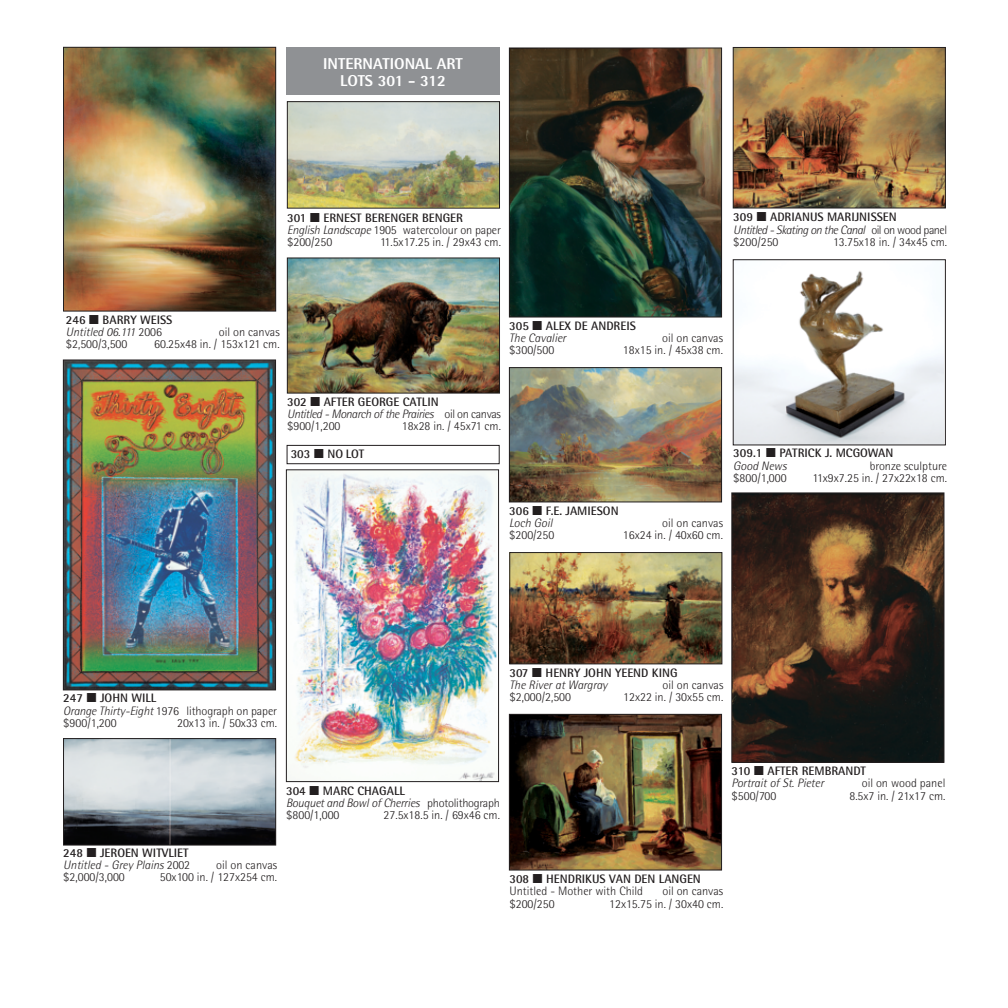
<style>
.page{position:relative;width:1008px;height:1008px;background:#fff}
.page>*{position:absolute;margin:0;border:0;box-sizing:border-box;transform-origin:0 0}
.t1{font:800 15.75px/17.5px "Rotis Semi Sans";color:#fff;text-align:center}
.t2{font:300 12.25px/12.2px "Rotis Semi Sans";color:#231f20}
.t3{font:700 12.25px "Rotis Semi Sans";color:#231f20}
.t4{font:italic 300 12.25px/12.2px "Rotis Semi Sans";color:#231f20}
.t5{font:italic 300 12.25px/12.2px "Rotis Semi Sans";letter-spacing:-.03em;color:#231f20}
.t6{font:italic 300 12.25px/12.2px "Rotis Semi Sans";letter-spacing:-.04em;color:#231f20}
.s1{font-weight:700}
.s2{font-style:italic}
.s3{font-weight:700;font-style:normal}
.s4{font-style:normal}
</style>
<div class="page">
<img style="left:65px;top:49px;width:209px;height:260px">
<div style="left:63px;top:47px;width:213px;height:264px;border:1px solid #231f20"></div>
<img style="left:65px;top:362px;width:209px;height:326px">
<div style="left:63px;top:360px;width:213px;height:330px;border:1px solid #231f20"></div>
<img style="left:65px;top:740px;width:209px;height:103px">
<div style="left:63px;top:738px;width:213px;height:107px;border:1px solid #231f20"></div>
<img style="left:289px;top:103px;width:209px;height:103px">
<div style="left:287px;top:101px;width:213px;height:107px;border:1px solid #231f20"></div>
<img style="left:289px;top:260px;width:209px;height:131px">
<div style="left:287px;top:258px;width:213px;height:135px;border:1px solid #231f20"></div>
<div style="left:286px;top:48px;width:214px;height:47px;background:#8f9194"></div>
<img style="left:288px;top:472px;width:209px;height:308px">
<div style="left:286px;top:470px;width:213px;height:312px;border:1px solid #231f20"></div>
<img style="left:511px;top:50px;width:209px;height:265px">
<div style="left:509px;top:48px;width:213px;height:269px;border:1px solid #231f20"></div>
<img style="left:511px;top:369px;width:209px;height:131px">
<div style="left:509px;top:367px;width:213px;height:135px;border:1px solid #231f20"></div>
<img style="left:512px;top:554px;width:208px;height:108px">
<div style="left:510px;top:552px;width:212px;height:112px;border:1px solid #231f20"></div>
<img style="left:511px;top:716px;width:209px;height:152px">
<div style="left:509px;top:714px;width:213px;height:156px;border:1px solid #231f20"></div>
<img style="left:735px;top:49px;width:209px;height:157px">
<div style="left:733px;top:47px;width:213px;height:161px;border:1px solid #231f20"></div>
<img style="left:734px;top:495px;width:208px;height:266px">
<div style="left:732px;top:493px;width:212px;height:270px;border:1px solid #231f20"></div>
<img style="left:735px;top:271px;width:209px;height:172px">
<div style="left:733px;top:260px;width:213px;height:185px;border:1px solid #231f20"></div>
<div style="left:287px;top:445px;width:212px;height:19px;border:1px solid #231f20"></div>
<p class="t1" style="left:323px;top:56px;width:141px">INTERNATIONAL ART<br>LOTS 301 - 312</p>
<p class="t2" style="left:287px;top:213px;width:215px;text-indent:36px"><span class="s1">ERNEST BERENGER BENGER<br></span><span class="s2">English Landscape</span> 1905 watercolour on paper $200/250</p>
<p class="t3" style="left:287px;top:213px;width:21px">301</p>
<p class="t2" style="left:380px;top:237px;width:122px">11.5x17.25 in. / 29x43 cm.</p>
<p class="t6" style="left:733px;top:212px;width:215px;text-indent:37px"><span class="s3">ADRIANUS MARIJNISSEN<br></span>Untitled - Skating on the Canal <span class="s4">oil on wood panel $200/250</span></p>
<p class="t3" style="left:733px;top:213px;width:21px">309</p>
<p class="t2" style="left:833px;top:237px;width:116px">13.75x18 in. / 34x45 cm.</p>
<p class="t4" style="left:66px;top:315px;width:108px;text-indent:37px"><span class="s3">BARRY WEISS<br></span>Untitled 06.111 <span class="s4">2006</span></p>
<p class="t3" style="left:66px;top:315px;width:21px">246</p>
<p class="t2" style="left:219px;top:327px;width:62px">oil on canvas</p>
<p class="t2" style="left:66px;top:339px;width:63px">$2,500/3,500</p>
<p class="t2" style="left:154px;top:339px;width:127px">60.25x48 in. / 153x121 cm.</p>
<p class="t3" style="left:509px;top:322px;width:21px">305</p>
<p class="t3" style="left:546px;top:322px;width:91px">ALEX DE ANDREIS</p>
<p class="t4" style="left:509px;top:333px;width:58px">The Cavalier</p>
<p class="t2" style="left:662px;top:333px;width:62px">oil on canvas</p>
<p class="t2" style="left:509px;top:345px;width:47px">$300/500</p>
<p class="t2" style="left:623px;top:345px;width:102px">18x15 in. / 45x38 cm.</p>
<p class="t5" style="left:287px;top:397px;width:215px;text-indent:37px"><span class="s3">AFTER GEORGE CATLIN<br></span>Untitled - Monarch of the Prairies <span class="s4">oil on canvas $900/1,200</span></p>
<p class="t3" style="left:287px;top:397px;width:21px">302</p>
<p class="t2" style="left:402px;top:421px;width:101px">18x28 in. / 45x71 cm.</p>
<p class="t3" style="left:291px;top:450px;width:21px">303</p>
<p class="t3" style="left:327px;top:450px;width:38px">NO LOT</p>
<p class="t3" style="left:509px;top:506px;width:21px">306</p>
<p class="t3" style="left:546px;top:506px;width:74px">F.E. JAMIESON</p>
<p class="t4" style="left:509px;top:518px;width:45px">Loch Goil</p>
<p class="t2" style="left:662px;top:518px;width:62px">oil on canvas</p>
<p class="t2" style="left:509px;top:530px;width:47px">$200/250</p>
<p class="t2" style="left:623px;top:530px;width:102px">16x24 in. / 40x60 cm.</p>
<p class="t3" style="left:733px;top:449px;width:31px">309.1</p>
<p class="t3" style="left:779px;top:449px;width:115px">PATRICK J. MCGOWAN</p>
<p class="t4" style="left:733px;top:461px;width:55px">Good News</p>
<p class="t2" style="left:870px;top:461px;width:79px">bronze sculpture</p>
<p class="t2" style="left:733px;top:473px;width:55px">$800/1,000</p>
<p class="t2" style="left:812px;top:473px;width:136px">11x9x7.25 in. / 27x22x18 cm.</p>
<p class="t2" style="left:63px;top:693px;width:215px;text-indent:37px"><span class="s1">JOHN WILL<br></span><span class="s2">Orange Thirty-Eight</span> 1976 lithograph on paper $900/1,200</p>
<p class="t3" style="left:63px;top:694px;width:21px">247</p>
<p class="t2" style="left:177px;top:718px;width:102px">20x13 in. / 50x33 cm.</p>
<p class="t3" style="left:510px;top:668px;width:21px">307</p>
<p class="t3" style="left:546px;top:668px;width:133px">HENRY JOHN YEEND KING</p>
<p class="t4" style="left:510px;top:680px;width:100px">The River at Wargray</p>
<p class="t2" style="left:662px;top:680px;width:62px">oil on canvas</p>
<p class="t2" style="left:510px;top:692px;width:63px">$2,000/2,500</p>
<p class="t2" style="left:623px;top:692px;width:102px">12x22 in. / 30x55 cm.</p>
<p class="t2" style="left:286px;top:786px;width:215px;text-indent:37px"><span class="s1">MARC CHAGALL<br></span><span class="s2">Bouquet and Bowl of Cherries</span> photolithograph $800/1,000</p>
<p class="t3" style="left:286px;top:786px;width:21px">304</p>
<p class="t2" style="left:384px;top:810px;width:118px">27.5x18.5 in. / 69x46 cm.</p>
<p class="t3" style="left:732px;top:767px;width:20px">310</p>
<p class="t3" style="left:767px;top:767px;width:100px">AFTER REMBRANDT</p>
<p class="t4" style="left:732px;top:778px;width:94px">Portrait of St. Pieter</p>
<p class="t2" style="left:862px;top:778px;width:85px">oil on wood panel</p>
<p class="t2" style="left:732px;top:791px;width:46px">$500/700</p>
<p class="t2" style="left:849px;top:791px;width:97px">8.5x7 in. / 21x17 cm.</p>
<p class="t4" style="left:63px;top:848px;width:128px;text-align:right"><span class="s3">JEROEN WITVLIET<br></span>Untitled - Grey Plains <span class="s4">2002</span></p>
<p class="t3" style="left:63px;top:848px;width:21px">248</p>
<p class="t2" style="left:216px;top:860px;width:62px">oil on canvas</p>
<p class="t2" style="left:63px;top:872px;width:63px">$2,000/3,000</p>
<p class="t2" style="left:160px;top:872px;width:119px">50x100 in. / 127x254 cm.</p>
<p class="t3" style="left:509px;top:875px;width:21px">308</p>
<p class="t3" style="left:546px;top:875px;width:156px">HENDRIKUS VAN DEN LANGEN</p>
<p class="t2" style="left:509px;top:886px;width:135px">Untitled - Mother with Child</p>
<p class="t2" style="left:662px;top:886px;width:62px">oil on canvas</p>
<p class="t2" style="left:509px;top:899px;width:47px">$200/250</p>
<p class="t2" style="left:609px;top:899px;width:116px">12x15.75 in. / 30x40 cm.</p>
</div>
